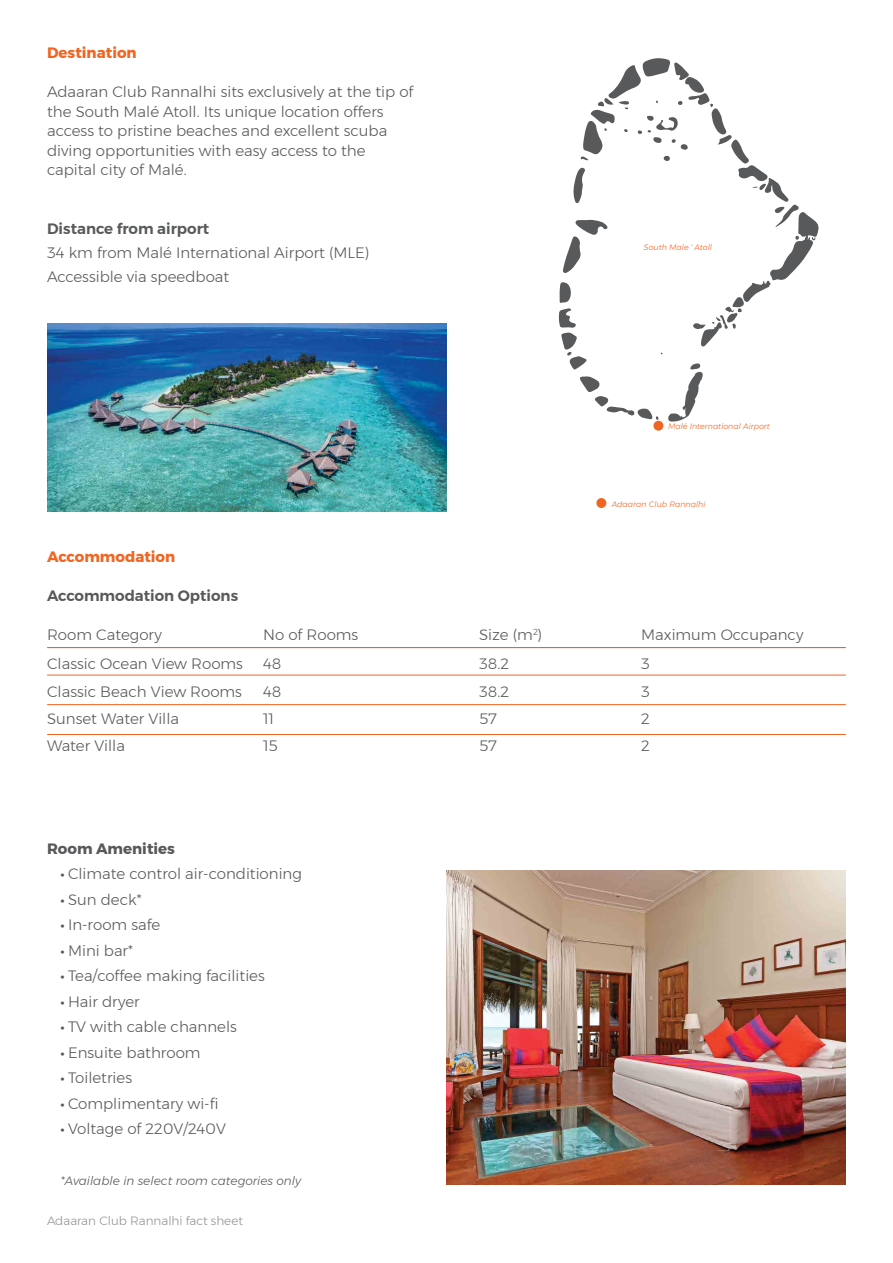
<style>
.page{position:relative;width:893px;height:1263px;background:#fff}
.page>*{position:absolute;margin:0;border:0;box-sizing:border-box;transform-origin:0 0}
.t1{font:300 15px/19.5px "Montserrat";color:#58595b}
.t2{font:600 15px "Montserrat";color:#58595b}
.t3{font:700 15px "Montserrat";color:#f16522}
.t4{font:700 15px "Montserrat";color:#58595b}
.t5{font:italic 300 12px "Montserrat";color:#58595b}
.t6{font:300 12px "Montserrat";color:#929497}
.t7{font:italic 300 7.8px "Montserrat";color:#f16522}
.s1{font-family:"Myriad Pro";font-weight:400}
</style>
<div class="page">
<img style="left:446px;top:870px;width:400px;height:314px">
<hr style="left:47px;top:647px;width:799px;height:1px;background:#f16522">
<hr style="left:47px;top:675px;width:799px;height:1px;background:#f16522">
<hr style="left:47px;top:704px;width:799px;height:1px;background:#f16522">
<hr style="left:47px;top:734px;width:799px;height:1px;background:#f16522">
<div style="left:653px;top:421px;width:10px;height:10px;background:#f16522;border-radius:50%"></div>
<div style="left:596px;top:498px;width:10px;height:10px;background:#f16522;border-radius:50%"></div>
<svg style="left:559px;top:58px;width:260px;height:364px"></svg>
<img style="left:47px;top:324px;width:399px;height:187px">
<p class="t3" style="left:47px;top:41px;width:91px">Destination</p>
<p class="t1" style="left:47px;top:82px;width:368px">Adaaran Club Rannalhi sits exclusively at the tip of the South Malé Atoll. Its unique location offers access to pristine beaches and excellent scuba diving opportunities with easy access to the capital city of Malé.</p>
<p class="t2" style="left:47px;top:217px;width:164px">Distance from airport</p>
<p class="t1" style="left:47px;top:240px;width:324px;line-height:24px">34 km from Malé International Airport (MLE)<br>Accessible via speedboat</p>
<p class="t7" style="left:644px;top:242px;width:70px">South Male ' Atoll</p>
<p class="t7" style="left:668px;top:421px;width:103px">Malé International Airport</p>
<p class="t7" style="left:612px;top:498px;width:95px">Adaaran Club Rannalhi</p>
<p class="t3" style="left:47px;top:545px;width:130px">Accommodation</p>
<p class="t2" style="left:47px;top:584px;width:193px">Accommodation Options</p>
<p class="t1" style="left:47px;top:625px;width:116px">Room Category</p>
<p class="t1" style="left:263px;top:625px;width:97px">No of Rooms</p>
<p class="t1" style="left:479px;top:625px;width:65px">Size (m<sup>2</sup>)</p>
<p class="t1" style="left:641px;top:625px;width:164px">Maximum Occupancy</p>
<p class="t1" style="left:47px;top:654px;width:197px">Classic Ocean View Rooms</p>
<p class="t1" style="left:263px;top:654px;width:20px">48</p>
<p class="t1" style="left:479px;top:654px;width:31px">38.2</p>
<p class="t1" style="left:641px;top:654px;width:10px">3</p>
<p class="t1" style="left:47px;top:682px;width:196px">Classic Beach View Rooms</p>
<p class="t1" style="left:263px;top:682px;width:20px">48</p>
<p class="t1" style="left:479px;top:682px;width:31px">38.2</p>
<p class="t1" style="left:641px;top:682px;width:10px">3</p>
<p class="t1" style="left:47px;top:709px;width:133px">Sunset Water Villa</p>
<p class="t1" style="left:263px;top:709px;width:12px">11</p>
<p class="t1" style="left:479px;top:709px;width:19px">57</p>
<p class="t1" style="left:641px;top:709px;width:10px">2</p>
<p class="t1" style="left:47px;top:736px;width:79px">Water Villa</p>
<p class="t1" style="left:263px;top:736px;width:16px">15</p>
<p class="t1" style="left:479px;top:736px;width:19px">57</p>
<p class="t1" style="left:641px;top:736px;width:10px">2</p>
<p class="t4" style="left:47px;top:836px;width:129px">Room Amenities</p>
<p class="t1" style="left:61px;top:864px;width:243px"><span class="s1">•</span> Climate control air-conditioning</p>
<p class="t1" style="left:61px;top:889px;width:82px"><span class="s1">•</span> Sun deck*</p>
<p class="t1" style="left:61px;top:915px;width:101px"><span class="s1">•</span> In-room safe</p>
<p class="t1" style="left:61px;top:940px;width:74px"><span class="s1">•</span> Mini bar*</p>
<p class="t1" style="left:61px;top:966px;width:206px"><span class="s1">•</span> Tea/coffee making facilities</p>
<p class="t1" style="left:61px;top:991px;width:81px"><span class="s1">•</span> Hair dryer</p>
<p class="t1" style="left:61px;top:1017px;width:178px"><span class="s1">•</span> TV with cable channels</p>
<p class="t1" style="left:61px;top:1042px;width:141px"><span class="s1">•</span> Ensuite bathroom</p>
<p class="t1" style="left:61px;top:1068px;width:73px"><span class="s1">•</span> Toiletries</p>
<p class="t1" style="left:61px;top:1093px;width:159px"><span class="s1">•</span> Complimentary wi-fi</p>
<p class="t1" style="left:61px;top:1119px;width:167px"><span class="s1">•</span> Voltage of 220V/240V</p>
<p class="t5" style="left:61px;top:1172px;width:242px">*Available in select room categories only</p>
<p class="t6" style="left:47px;top:1211px;width:197px">Adaaran Club Rannalhi fact sheet</p>
</div>
